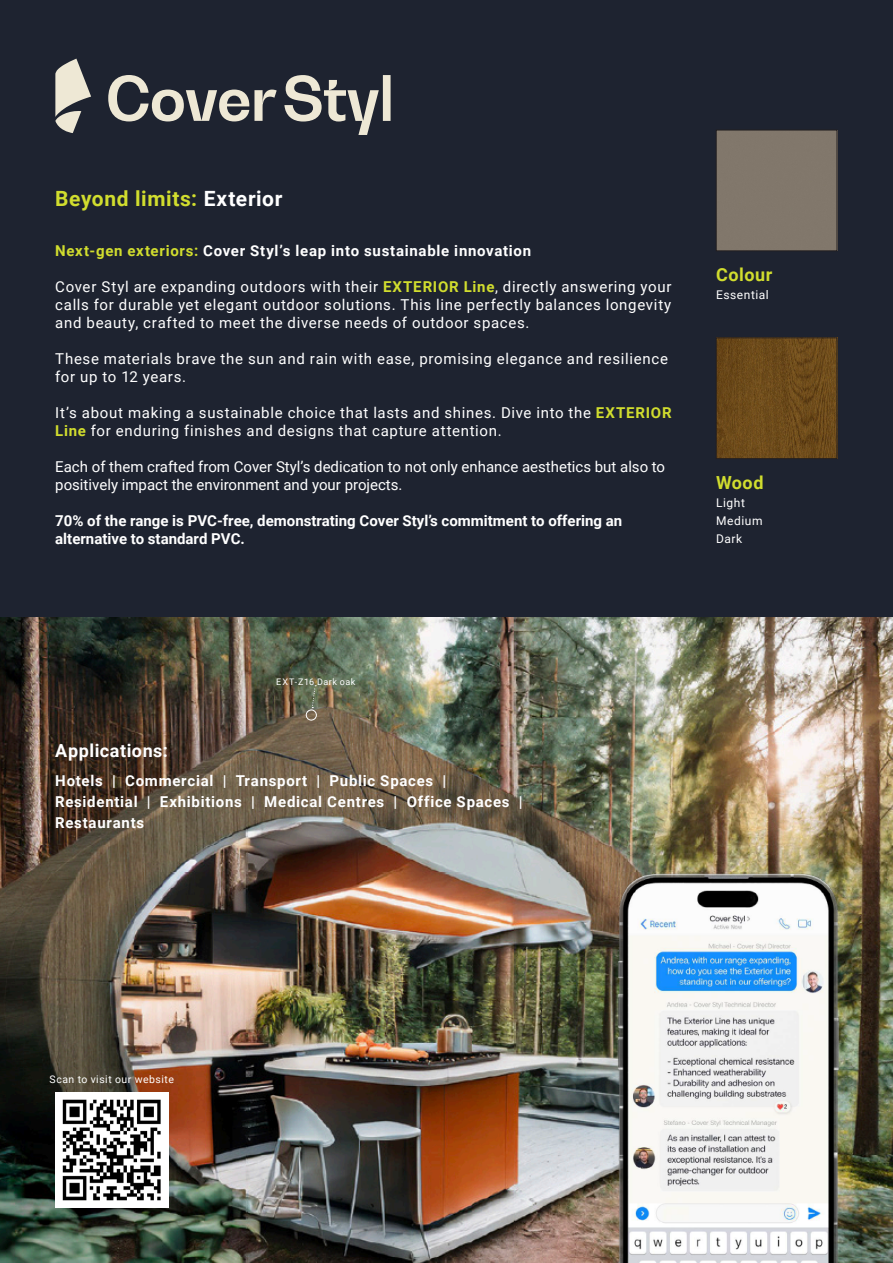
<style>
.page{position:relative;width:893px;height:1263px;background:#fff}
.page>*{position:absolute;margin:0;border:0;box-sizing:border-box;transform-origin:0 0}
.t1{font:700 21px "Roboto";letter-spacing:.03em;color:#d1dd2e}
.t2{font:700 18px "Roboto";letter-spacing:.03em;color:#fff}
.t3{font:700 18px "Roboto";letter-spacing:.03em;color:#d1dd2e}
.t4{font:15px/18px "Roboto";letter-spacing:.045em;color:#fff}
.t5{font:700 15px "Roboto";letter-spacing:.045em;color:#fff}
.t6{font:15px/18px "Roboto";color:#fff}
.t7{font:700 15px/18px "Roboto";color:#fff}
.t8{font:12px "Roboto";letter-spacing:.045em;color:#fff}
.t9{font:10.5px "Roboto";letter-spacing:.05em;color:#fff}
.t10{font:9px "Roboto";letter-spacing:.055em;color:#fff}
.s1{color:#fff}
.s2{color:#d1dd2e}
.s3{font-weight:700;color:#d1dd2e}
</style>
<div class="page">
<img style="left:0;top:617px;width:893px;height:646px">
<div style="left:0;top:0;width:893px;height:617px;background:#1e2330"></div>
<img style="left:718px;top:340px;width:117px;height:117px">
<div style="left:716px;top:338px;width:121px;height:121px;border:1px solid #231f20"></div>
<div style="left:718px;top:132px;width:117px;height:117px;background:#81776b"></div>
<div style="left:716px;top:130px;width:121px;height:121px;border:1px solid #231f20"></div>
<svg style="left:55px;top:59px;width:336px;height:76px"></svg>
<svg style="left:312px;top:685px;width:4px;height:23px"></svg>
<div style="left:306px;top:709px;width:11px;height:12px;border:1px solid #fff;border-radius:50%"></div>
<img style="left:611px;top:857px;width:235px;height:406px">
<div style="left:55px;top:1093px;width:113px;height:115px;background:#fff"></div>
<img style="left:62px;top:1099px;width:99px;height:102px">
<p class="t1" style="left:55px;top:184px;width:229px">Beyond limits: <span class="s1">Exterior</span></p>
<p class="t5" style="left:55px;top:240px;width:477px"><span class="s2">Next-gen exteriors:</span> Cover Styl’s leap into sustainable innovation</p>
<p class="t4" style="left:55px;top:277px;width:618px;text-align:justify">Cover Styl are expanding outdoors with their <span class="s3">EXTERIOR Line</span>, directly answering your calls for durable yet elegant outdoor solutions. This line perfectly balances longevity and beauty, crafted to meet the diverse needs of outdoor spaces.</p>
<p class="t4" style="left:55px;top:349px;width:614px">These materials brave the sun and rain with ease, promising elegance and resilience for up to 12 years.</p>
<p class="t4" style="left:55px;top:403px;width:618px">It’s about making a sustainable choice that lasts and shines. Dive into the <span class="s3">EXTERIOR<br>Line</span> for enduring finishes and designs that capture attention.</p>
<p class="t6" style="left:55px;top:457px;width:611px">Each of them crafted from Cover Styl’s dedication to not only enhance aesthetics but also to positively impact the environment and your projects.</p>
<p class="t7" style="left:55px;top:511px;width:568px">70% of the range is PVC-free, demonstrating Cover Styl’s commitment to offering an alternative to standard PVC.</p>
<p class="t3" style="left:716px;top:262px;width:58px">Colour</p>
<p class="t8" style="left:716px;top:287px;width:54px">Essential</p>
<p class="t3" style="left:716px;top:470px;width:49px">Wood</p>
<p class="t8" style="left:716px;top:494px;width:30px">Light</p>
<p class="t8" style="left:716px;top:512px;width:48px">Medium</p>
<p class="t8" style="left:716px;top:530px;width:28px">Dark</p>
<p class="t2" style="left:55px;top:738px;width:114px">Applications:</p>
<p class="t10" style="left:276px;top:675px;width:81px">EXT-Z16 Dark oak</p>
<p class="t5" style="left:55px;top:770px;width:393px">Hotels | Commercial | Transport | Public Spaces |</p>
<p class="t5" style="left:55px;top:791px;width:469px">Residential | Exhibitions | Medical Centres | Office Spaces |</p>
<p class="t5" style="left:55px;top:812px;width:91px">Restaurants</p>
<p class="t9" style="left:49px;top:1072px;width:126px">Scan to visit our website</p>
</div>
